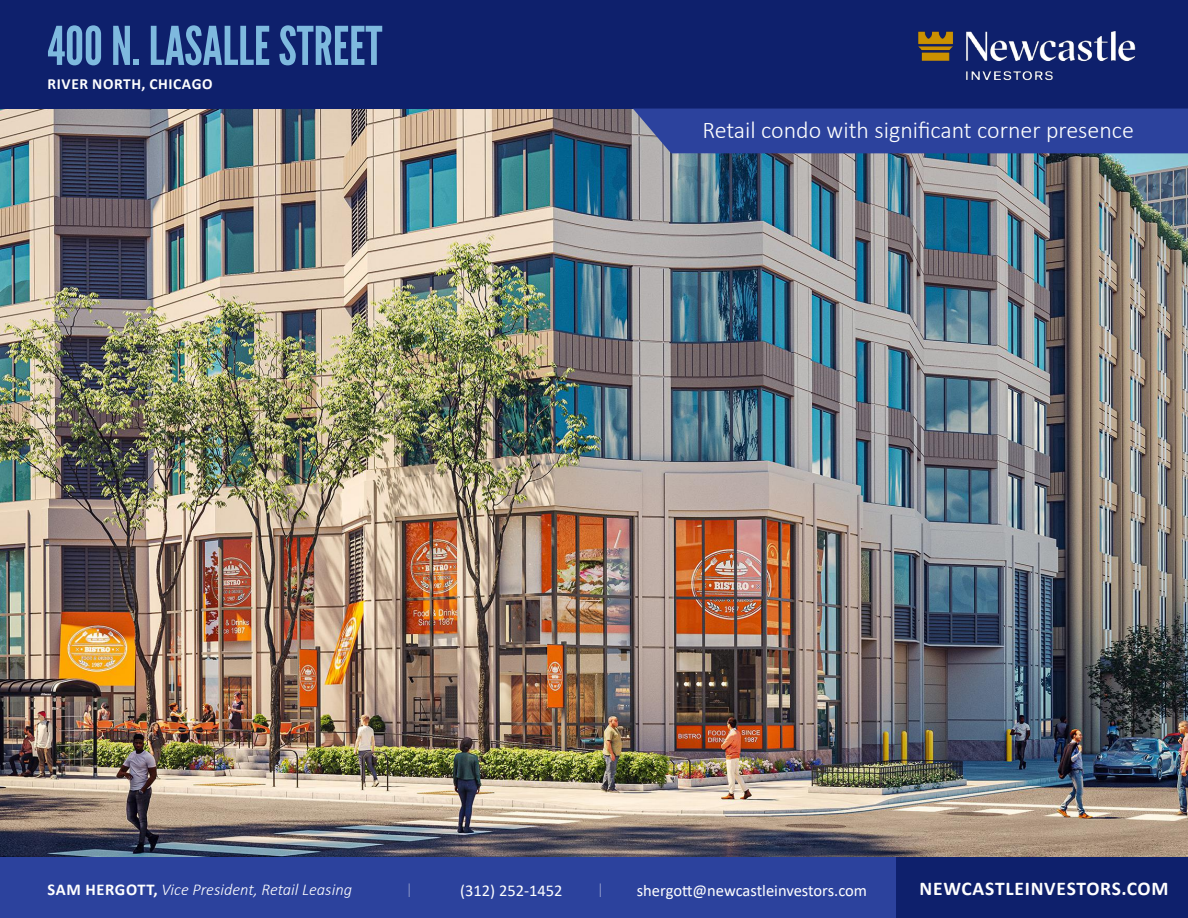
<style>
.page{position:relative;width:1188px;height:918px;background:#fff}
.page>*{position:absolute;margin:0;border:0;box-sizing:border-box;transform-origin:0 0}
.t1{font:53.25px "League Gothic";color:#7eb9de}
.t2{font:300 24px "Calibri";color:#fff}
.t3{font:700 19.5px "Calibri";letter-spacing:.04em;color:#fff}
.t4{font:16.5px "Calibri";color:#fff}
.t5{font:italic 300 16.5px "Calibri";color:#fff}
.t6{font:700 15.45px "Calibri";letter-spacing:.04em;color:#fff}
.s1{font-weight:700;font-style:normal}
</style>
<div class="page">
<div style="left:0;top:0;width:1188px;height:110px;background:#0e206c"></div>
<div style="left:0;top:856px;width:896px;height:62px;background:#2c429d"></div>
<div style="left:896px;top:856px;width:292px;height:62px;background:#0e206c"></div>
<svg style="left:409px;top:883px;width:1px;height:14px"></svg>
<svg style="left:600px;top:883px;width:1px;height:14px"></svg>
<img style="left:918px;top:31px;width:218px;height:50px">
<img style="left:0;top:110px;width:1188px;height:746px">
<div style="left:633px;top:109px;width:555px;height:44px;background:#2c429d"></div>
<h1 class="t1" style="left:47px;top:14px;width:337px">400 N. LASALLE STREET</h1>
<p class="t6" style="left:48px;top:73px;width:166px">RIVER NORTH, CHICAGO</p>
<h2 class="t2" style="left:702px;top:115px;width:433px">Retail condo with significant corner presence</h2>
<p class="t5" style="left:48px;top:879px;width:306px"><span class="s1">SAM HERGOTT,</span> Vice President, Retail Leasing</p>
<p class="t4" style="left:460px;top:879px;width:104px">(312) 252-1452</p>
<p class="t4" style="left:637px;top:879px;width:232px">shergott@newcastleinvestors.com</p>
<p class="t3" style="left:920px;top:875px;width:251px">NEWCASTLEINVESTORS.COM</p>
</div>
